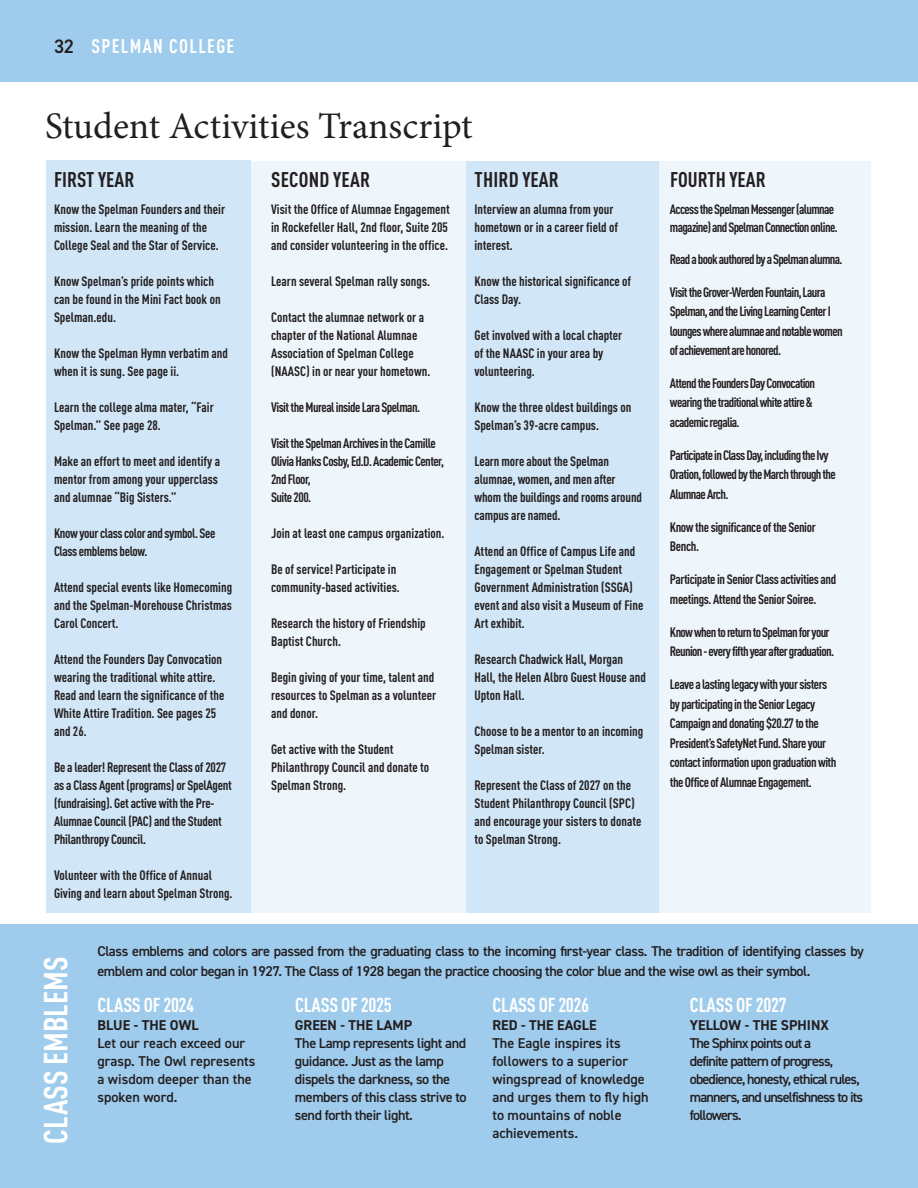
<style>
.page{position:relative;width:918px;height:1188px;background:#fff}
.page>*{position:absolute;margin:0;border:0;box-sizing:border-box;transform-origin:0 0}
.t1{font:37.5px "Minion Pro";color:#231f20}
.t2{font:700 condensed 33px "DIN Pro";color:#fff}
.t3{font:700 condensed 21px "DIN Pro";color:#231f20}
.t4{font:700 condensed 19.95px "DIN Pro";letter-spacing:-.01em;color:#fff}
.t5{font:700 condensed 19.5px "DIN Pro";letter-spacing:.07em;color:#fff}
.t6{font:600 14.25px/18px "DIN2014";letter-spacing:-.03em;color:#231f20}
.t7{font:600 14.25px/18px "DIN2014";color:#231f20}
.t8{font:600 14.25px/18px "DIN2014";letter-spacing:-.06em;color:#231f20}
.t9{font:700 14.25px "DIN2014";color:#231f20}
.t10{font:700 condensed 13.5px/18px "DIN Pro";letter-spacing:-.005em;color:#231f20}
.t11{font:700 condensed 13.5px/19.5px "DIN Pro";letter-spacing:-.05em;color:#231f20}
.t12{font:700 condensed 13.5px/19.5px "DIN Pro";letter-spacing:-.04em;color:#231f20}
.t13{font:700 condensed 13.5px/19.5px "DIN Pro";letter-spacing:-.03em;color:#231f20}
.s1{font-family:"DIN2014";font-weight:600;font-stretch:normal;color:#231f20}
</style>
<div class="page">
<div style="left:0;top:0;width:918px;height:82px;background:#9fcbec"></div>
<div style="left:54px;top:161px;width:816px;height:752px;background:#eef5fb"></div>
<div style="left:467px;top:161px;width:192px;height:752px;background:#d1e6f6"></div>
<div style="left:46px;top:160px;width:205px;height:753px;background:#d1e6f6"></div>
<div style="left:0;top:924px;width:918px;height:264px;background:#9fcbec"></div>
<p class="t5" style="left:54px;top:32px;width:182px"><span class="s1">32</span> SPELMAN COLLEGE</p>
<p class="t1" style="left:45px;top:101px;width:429px">Student Activities Transcript</p>
<p class="t3" style="left:271px;top:164px;width:101px">SECOND YEAR</p>
<p class="t10" style="left:271px;top:199px;width:180px">Visit the Office of Alumnae Engagement in Rockefeller Hall, 2nd floor, Suite 205 and consider volunteering in the office.</p>
<p class="t10" style="left:271px;top:271px;width:161px">Learn several Spelman rally songs.</p>
<p class="t10" style="left:271px;top:307px;width:161px">Contact the alumnae network or a chapter of the National Alumnae<br>Association of Spelman College (NAASC) in or near your hometown.</p>
<p class="t12" style="left:271px;top:396px;width:151px">Visit the Mureal inside Lara Spelman.</p>
<p class="t12" style="left:271px;top:433px;width:174px;line-height:18px">Visit the Spelman Archives in the Camille<br>Olivia Hanks Cosby, Ed.D. Academic Center,<br>2nd Floor,</p>
<p class="t12" style="left:271px;top:486px;width:42px">Suite 200.</p>
<p class="t10" style="left:271px;top:523px;width:175px">Join at least one campus organization.</p>
<p class="t10" style="left:271px;top:559px;width:130px">Be of service! Participate in community-based activities.</p>
<p class="t10" style="left:271px;top:613px;width:156px">Research the history of Friendship<br>Baptist Church.</p>
<p class="t10" style="left:271px;top:667px;width:167px">Begin giving of your time, talent and resources to Spelman as a volunteer and donor.</p>
<p class="t10" style="left:271px;top:739px;width:160px">Get active with the Student<br>Philanthropy Council and donate to<br>Spelman Strong.</p>
<p class="t3" style="left:54px;top:164px;width:82px">FIRST YEAR</p>
<p class="t10" style="left:54px;top:199px;width:173px">Know the Spelman Founders and their mission. Learn the meaning of the<br>College Seal and the Star of Service.</p>
<p class="t10" style="left:54px;top:271px;width:168px">Know Spelman’s pride points which can be found in the Mini Fact book on<br>Spelman.edu.</p>
<p class="t10" style="left:54px;top:343px;width:176px">Know the Spelman Hymn verbatim and when it is sung. See page ii.</p>
<p class="t10" style="left:54px;top:397px;width:161px">Learn the college alma mater, “Fair<br>Spelman.” See page 28.</p>
<p class="t10" style="left:54px;top:451px;width:168px">Make an effort to meet and identify a mentor from among your upperclass and alumnae “Big Sisters.”</p>
<p class="t13" style="left:54px;top:523px;width:163px;line-height:18px">Know your class color and symbol. See<br>Class emblems below.</p>
<p class="t10" style="left:54px;top:577px;width:180px;text-align:justify">Attend special events like Homecoming and the Spelman-Morehouse Christmas Carol Concert.</p>
<p class="t10" style="left:54px;top:649px;width:172px">Attend the Founders Day Convocation wearing the traditional white attire.<br>Read and learn the significance of the<br>White Attire Tradition. See pages 25 and 26.</p>
<p class="t10" style="left:54px;top:757px;width:179px">Be a leader! Represent the Class of 2027 as a Class Agent (programs) or SpelAgent (fundraising). Get active with the Pre-Alumnae Council (PAC) and the Student Philanthropy Council.</p>
<p class="t10" style="left:54px;top:865px;width:180px">Volunteer with the Office of Annual<br>Giving and learn about Spelman Strong.</p>
<p class="t3" style="left:475px;top:164px;width:86px">THIRD YEAR</p>
<p class="t10" style="left:474px;top:199px;width:145px">Interview an alumna from your hometown or in a career field of interest.</p>
<p class="t10" style="left:474px;top:271px;width:158px">Know the historical significance of<br>Class Day.</p>
<p class="t10" style="left:474px;top:325px;width:149px">Get involved with a local chapter of the NAASC in your area by volunteering.</p>
<p class="t10" style="left:474px;top:397px;width:158px">Know the three oldest buildings on<br>Spelman’s 39-acre campus.</p>
<p class="t10" style="left:474px;top:451px;width:169px">Learn more about the Spelman alumnae, women, and men after whom the buildings and rooms around campus are named.</p>
<p class="t10" style="left:474px;top:541px;width:170px">Attend an Office of Campus Life and<br>Engagement or Spelman Student<br>Government Administration (SSGA) event and also visit a Museum of Fine<br>Art exhibit.</p>
<p class="t10" style="left:474px;top:649px;width:173px">Research Chadwick Hall, Morgan<br>Hall, the Helen Albro Guest House and<br>Upton Hall.</p>
<p class="t10" style="left:474px;top:721px;width:170px">Choose to be a mentor to an incoming<br>Spelman sister.</p>
<p class="t10" style="left:474px;top:775px;width:169px">Represent the Class of 2027 on the<br>Student Philanthropy Council (SPC) and encourage your sisters to donate to Spelman Strong.</p>
<p class="t3" style="left:670px;top:164px;width:97px">FOURTH YEAR</p>
<p class="t11" style="left:670px;top:199px;width:169px;line-height:18px">Access the Spelman Messenger (alumnae magazine) and Spelman Connection online.</p>
<p class="t11" style="left:670px;top:248px;width:174px">Read a book authored by a Spelman alumna.</p>
<p class="t11" style="left:670px;top:281px;width:174px">Visit the Grover-Werden Fountain, Laura Spelman, and the Living Learning Center I lounges where alumnae and notable women of achievement are honored.</p>
<p class="t11" style="left:670px;top:372px;width:147px">Attend the Founders Day Convocation wearing the traditional white attire &amp; academic regalia.</p>
<p class="t11" style="left:670px;top:444px;width:167px">Participate in Class Day, including the Ivy<br>Oration, followed by the March through the<br>Alumnae Arch.</p>
<p class="t13" style="left:670px;top:516px;width:147px">Know the significance of the Senior<br>Bench.</p>
<p class="t13" style="left:670px;top:569px;width:168px">Participate in Senior Class activities and meetings. Attend the Senior Soiree.</p>
<p class="t11" style="left:670px;top:621px;width:165px">Know when to return to Spelman for your<br>Reunion - every fifth year after graduation.</p>
<p class="t12" style="left:670px;top:674px;width:168px">Leave a lasting legacy with your sisters by participating in the Senior Legacy Campaign and donating $20.27 to the President’s SafetyNet Fund. Share your contact information upon graduation with the Office of Alumnae Engagement.</p>
<p class="t2" style="left:31px;top:1144px;width:188px;rotate:-90deg">CLASS EMBLEMS</p>
<p class="t6" style="left:97px;top:941px;width:768px;line-height:20px">Class emblems and colors are passed from the graduating class to the incoming first-year class. The tradition of identifying classes by emblem and color began in 1927. The Class of 1928 began the practice choosing the color blue and the wise owl as their symbol.</p>
<p class="t4" style="left:98px;top:990px;width:98px">CLASS OF 2024</p>
<p class="t9" style="left:97px;top:1016px;width:103px">BLUE - THE OWL</p>
<p class="t7" style="left:97px;top:1034px;width:160px">Let our reach exceed our grasp. The Owl represents a wisdom deeper than the spoken word.</p>
<p class="t4" style="left:295px;top:990px;width:98px">CLASS OF 2025</p>
<p class="t9" style="left:295px;top:1016px;width:119px">GREEN - THE LAMP</p>
<p class="t6" style="left:295px;top:1034px;width:173px">The Lamp represents light and guidance. Just as the lamp dispels the darkness, so the members of this class strive to send forth their light.</p>
<p class="t4" style="left:492px;top:990px;width:98px">CLASS OF 2026</p>
<p class="t9" style="left:492px;top:1016px;width:106px">RED - THE EAGLE</p>
<p class="t7" style="left:492px;top:1034px;width:158px">The Eagle inspires its followers to a superior wingspread of knowledge and urges them to fly high to mountains of noble achievements.</p>
<p class="t4" style="left:690px;top:990px;width:98px">CLASS OF 2027</p>
<p class="t9" style="left:690px;top:1016px;width:141px">YELLOW - THE SPHINX</p>
<p class="t8" style="left:690px;top:1034px;width:123px">The Sphinx points out a</p>
<p class="t8" style="left:690px;top:1052px;width:175px">definite pattern of progress, obedience, honesty, ethical rules, manners, and unselfishness to its followers.</p>
</div>
